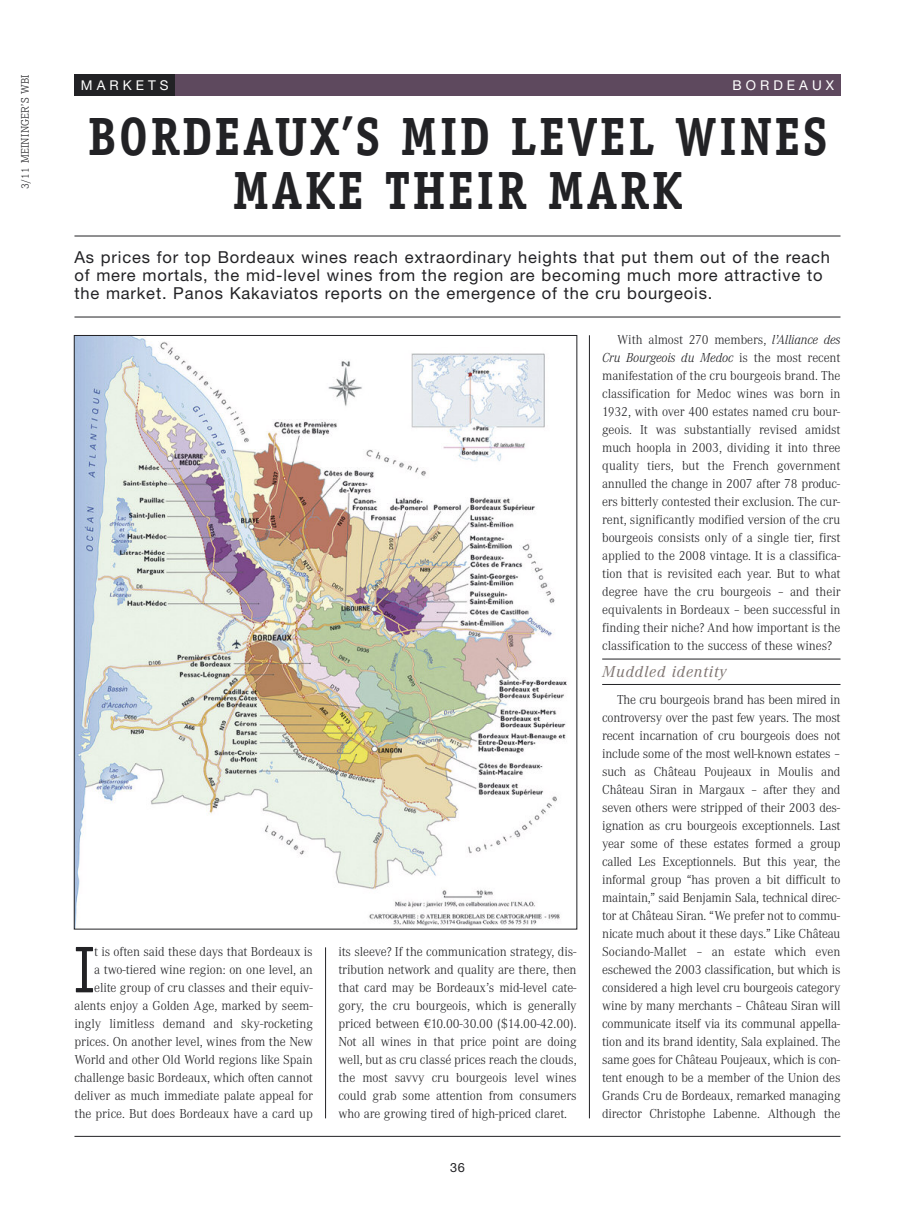
<style>
.page{position:relative;width:915px;height:1212px;background:#fff}
.page>*{position:absolute;margin:0;border:0;box-sizing:border-box;transform-origin:0 0}
.t1{font:66.3px "Officina Serif";color:#222225;scale:.9 1}
.t2{font:700 54px/54px "Officina Serif";letter-spacing:.05em;color:#222225;text-align:center;scale:.9 1}
.t3{font:16.5px/18px "Helvetica Neue";letter-spacing:.05em;color:#222225}
.t4{font:italic 16.5px "Corporate A";letter-spacing:.05em;color:#7f7572}
.t5{font:300 13.5px/18px "Corporate A";letter-spacing:-.005em;color:#222225;text-align:justify}
.t6{font:13.5px "Helvetica Neue";letter-spacing:.3em;color:#fff}
.t7{font:12.75px "Helvetica Neue";color:#222225}
.t8{font:300 11.25px "Corporate E";letter-spacing:.025em;color:#222225}
.s1{font-style:italic}
</style>
<div class="page">
<div style="left:173px;top:74px;width:667px;height:22px;background:#5e495e"></div>
<hr style="left:74px;top:1136px;width:766px;height:1px;background:#222225">
<hr style="left:589px;top:335px;width:1px;height:783px;background:#222225">
<hr style="left:325px;top:947px;width:1px;height:171px;background:#222225">
<hr style="left:602px;top:659px;width:238px;height:1px;background:#222225">
<hr style="left:602px;top:684px;width:238px;height:1px;background:#222225">
<hr style="left:74px;top:236px;width:766px;height:1px;background:#222225">
<hr style="left:74px;top:317px;width:766px;height:1px;background:#222225">
<div style="left:74px;top:74px;width:101px;height:22px;background:#222225"></div>
<img style="left:76px;top:337px;width:491px;height:589px">
<p class="t8" style="left:18px;top:188px;width:116px;rotate:-90deg">3/11 MEININGER’S WBI</p>
<p class="t6" style="left:81px;top:81px;width:89px">MARKETS</p>
<p class="t6" style="left:732px;top:81px;width:103px">BORDEAUX</p>
<h2 class="t2" style="left:88px;top:114px;width:822px">BORDEAUX’S MID LEVEL WINES<br>MAKE THEIR MARK</h2>
<p class="t3" style="left:74px;top:250px;width:756px">As prices for top Bordeaux wines reach extraordinary heights that put them out of the reach of mere mortals, the mid-level wines from the region are becoming much more attractive to the market. Panos Kakaviatos reports on the emergence of the cru bourgeois.</p>
<h1 class="t1" style="left:74px;top:931px;width:24px">I</h1>
<p class="t5" style="left:74px;top:943px;width:240px;text-align:right">t is often said these days that Bordeaux is<br>a two-tiered wine region: on one level, an elite group of cru classes and their equiv&shy;alents enjoy a Golden Age, marked by seem&shy;ingly limitless demand and sky-rocketing prices. On another level, wines from the New World and other Old World regions like Spain challenge basic Bordeaux, which often cannot deliver as much immediate palate appeal for the price. But does Bordeaux have a card up</p>
<p class="t5" style="left:338px;top:943px;width:240px">its sleeve? If the communication strategy, dis&shy;tribution network and quality are there, then that card may be Bordeaux’s mid-level cate&shy;gory, the cru bourgeois, which is generally priced between €10.00-30.00 ($14.00-42.00).<br>Not all wines in that price point are doing well, but as cru classé prices reach the clouds, the most savvy cru bourgeois level wines could grab some attention from consumers who are growing tired of high-priced claret.</p>
<p class="t7" style="left:450px;top:1163px;width:16px">36</p>
<p class="t5" style="left:602px;top:331px;width:240px;text-indent:15px">With almost 270 members, <span class="s1">l’Alliance des Cru Bourgeois du Medoc</span> is the most recent manifestation of the cru bourgeois brand. The classification for Medoc wines was born in 1932, with over 400 estates named cru bour&shy;geois. It was substantially revised amidst much hoopla in 2003, dividing it into three quality tiers, but the French government annulled the change in 2007 after 78 produc&shy;ers bitterly contested their exclusion. The cur&shy;rent, significantly modified version of the cru bourgeois consists only of a single tier, first applied to the 2008 vintage. It is a classifica&shy;tion that is revisited each year. But to what degree have the cru bourgeois – and their equivalents in Bordeaux – been successful in finding their niche? And how important is the classification to the success of these wines?</p>
<p class="t4" style="left:602px;top:662px;width:126px">Muddled identity</p>
<p class="t5" style="left:602px;top:691px;width:240px;text-indent:15px">The cru bourgeois brand has been mired in controversy over the past few years. The most recent incarnation of cru bourgeois does not include some of the most well-known estates – such as Château Poujeaux in Moulis and Château Siran in Margaux – after they and seven others were stripped of their 2003 des&shy;ignation as cru bourgeois exceptionnels. Last year some of these estates formed a group called Les Exceptionnels. But this year, the informal group “has proven a bit difficult to maintain,” said Benjamin Sala, technical direc&shy;tor at Château Siran. “We prefer not to commu&shy;nicate much about it these days.” Like Château Sociando-Mallet – an estate which even eschewed the 2003 classification, but which is considered a high level cru bourgeois category wine by many merchants – Château Siran will communicate itself via its communal appella&shy;tion and its brand identity, Sala explained. The same goes for Château Poujeaux, which is con&shy;tent enough to be a member of the Union des Grands Cru de Bordeaux, remarked managing director Christophe Labenne. Although the</p>
</div>
